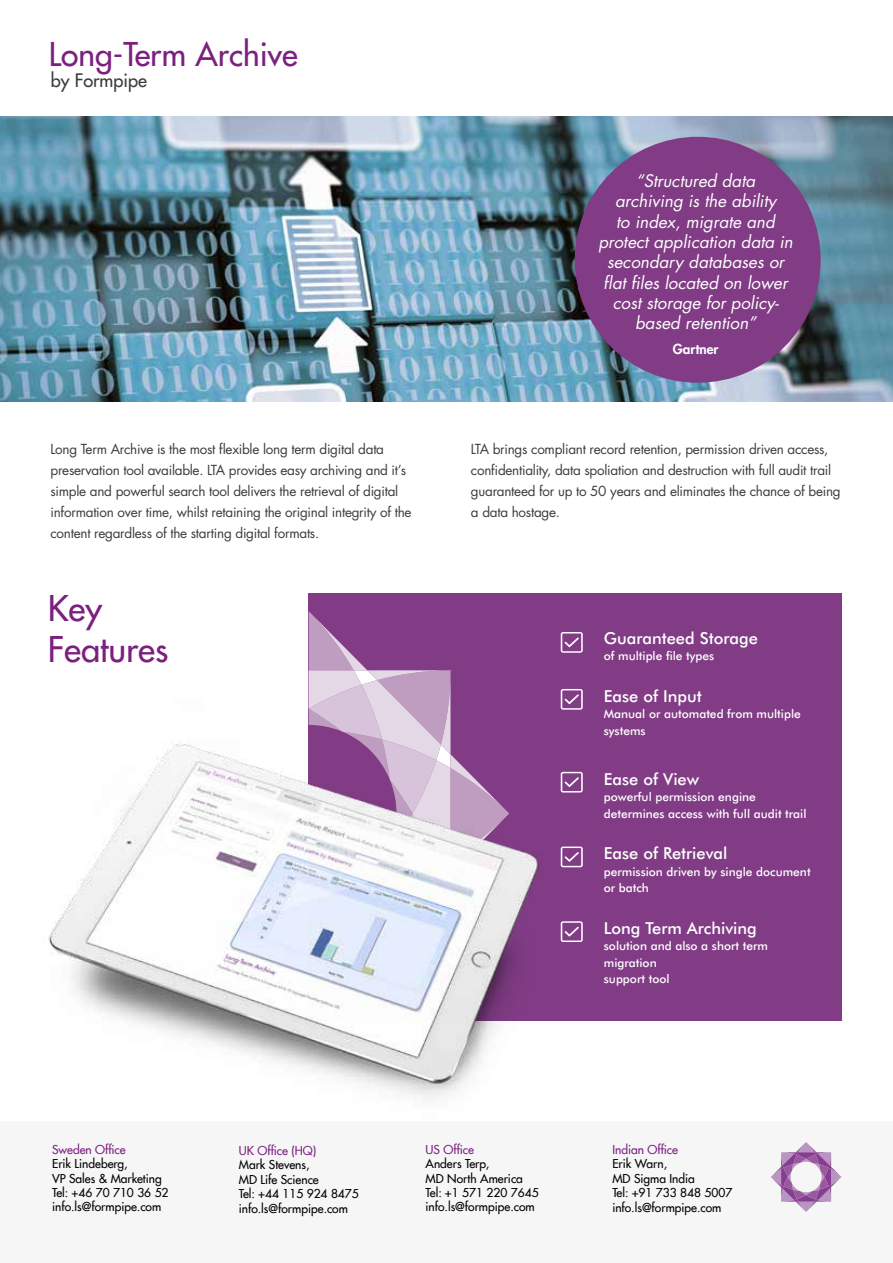
<style>
.page{position:relative;width:893px;height:1263px;background:#fff}
.page>*{position:absolute;margin:0;border:0;box-sizing:border-box;transform-origin:0 0}
.t1{font:34.5px/41.4px "Futura";color:#7b207f}
.t2{font:31.95px "Futura";color:#7b207f}
.t3{font:18.15px "Futura";color:#3c3c3b}
.t4{font:italic 16.95px/20.2px "Futura";color:#fff;text-align:center}
.t5{font:500 16.5px "Futura BT";color:#fff}
.t6{font:13.5px/21px "Futura";letter-spacing:-.02em;color:#3c3c3b}
.t7{font:800 13.5px "Futura";color:#fff}
.t8{font:500 12px/14.4px "Futura Com";color:#000}
.t9{font:500 12px/16.5px "Futura BT";color:#fff}
.t10{font:500 12px "Futura Com";color:#7b207f}
</style>
<div class="page">
<div style="left:309px;top:593px;width:533px;height:427px;background:#813c85"></div>
<img style="left:0;top:117px;width:893px;height:285px">
<div style="left:575px;top:137px;width:246px;height:246px;background:#813c85;border-radius:50%"></div>
<div style="left:0;top:1121px;width:893px;height:142px;background:#f6f6f6"></div>
<svg style="left:771px;top:1142px;width:70px;height:70px"></svg>
<svg style="left:309px;top:611px;width:143px;height:87px"></svg>
<svg style="left:561px;top:632px;width:22px;height:21px"></svg>
<svg style="left:561px;top:689px;width:22px;height:9px"></svg>
<img style="left:48px;top:698px;width:589px;height:401px">
<h2 class="t2" style="left:49px;top:34px;width:250px">Long-Term Archive</h2>
<h3 class="t3" style="left:51px;top:69px;width:98px">by Formpipe</h3>
<p class="t4" style="left:598px;top:170px;width:196px">“Structured data<br>archiving is the ability<br>to index, migrate and protect application data in secondary databases or flat files located on lower cost storage for policy&shy;based retention”</p>
<p class="t7" style="left:673px;top:340px;width:47px">Gartner</p>
<p class="t6" style="left:50px;top:438px;width:363px">Long Term Archive is the most flexible long term digital data preservation tool available. LTA provides easy archiving and it’s simple and powerful search tool delivers the retrieval of digital information over time, whilst retaining the original integrity of the content regardless of the starting digital formats.</p>
<p class="t6" style="left:471px;top:438px;width:371px">LTA brings compliant record retention, permission driven access, confidentiality, data spoliation and destruction with full audit trail guaranteed for up to 50 years and eliminates the chance of being a data hostage.</p>
<h1 class="t1" style="left:48px;top:587px;width:122px">Key<br>Features</h1>
<p class="t10" style="left:52px;top:1140px;width:75px">Sweden Office</p>
<p class="t8" style="left:52px;top:1156px;width:118px">Erik Lindeberg,<br>VP Sales &amp; Marketing<br>Tel: +46 70 710 36 52 info.ls@formpipe.com</p>
<p class="t10" style="left:239px;top:1141px;width:79px">UK Office (HQ)</p>
<p class="t8" style="left:239px;top:1157px;width:121px">Mark Stevens,<br>MD Life Science<br>Tel: +44 115 924 8475 info.ls@formpipe.com</p>
<p class="t10" style="left:426px;top:1140px;width:50px">US Office</p>
<p class="t8" style="left:426px;top:1156px;width:115px">Anders Terp,<br>MD North America<br>Tel: +1 571 220 7645 info.ls@formpipe.com</p>
<p class="t5" style="left:604px;top:628px;width:156px">Guaranteed Storage</p>
<p class="t9" style="left:604px;top:647px;width:112px">of multiple file types</p>
<p class="t5" style="left:604px;top:686px;width:100px">Ease of Input</p>
<p class="t9" style="left:604px;top:705px;width:198px">Manual or automated from multiple systems</p>
<p class="t5" style="left:604px;top:769px;width:97px">Ease of View</p>
<p class="t9" style="left:604px;top:788px;width:204px">powerful permission engine determines access with full audit trail</p>
<p class="t5" style="left:604px;top:843px;width:125px">Ease of Retrieval</p>
<p class="t9" style="left:604px;top:863px;width:208px">permission driven by single document or batch</p>
<p class="t5" style="left:604px;top:918px;width:155px">Long Term Archiving</p>
<p class="t9" style="left:604px;top:937px;width:166px">solution and also a short term migration<br>support tool</p>
<p class="t10" style="left:612px;top:1141px;width:67px">Indian Office</p>
<p class="t8" style="left:612px;top:1156px;width:121px">Erik Warn,<br>MD Sigma India<br>Tel: +91 733 848 5007 info.ls@formpipe.com</p>
</div>
